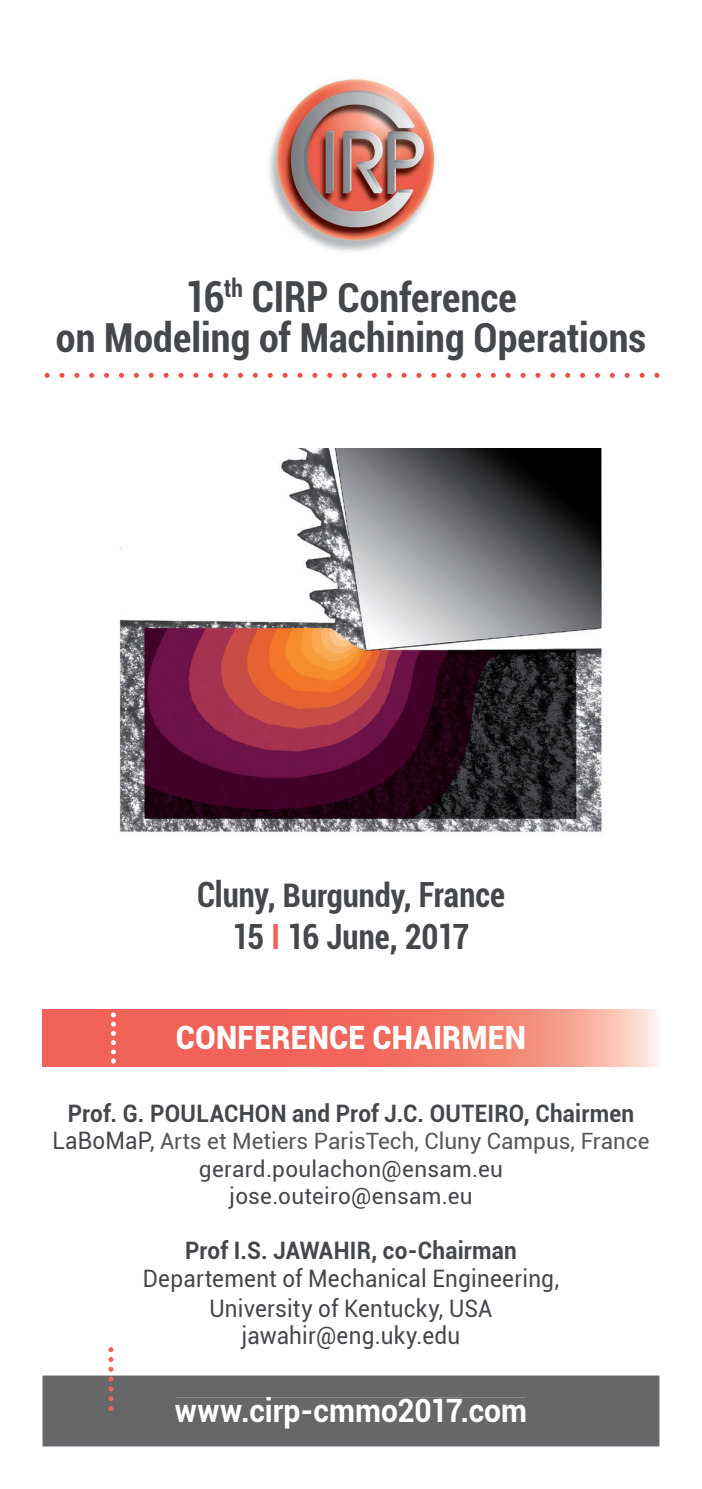
<style>
.page{position:relative;width:702px;height:1489px;background:#fff}
.page>*{position:absolute;margin:0;border:0;box-sizing:border-box;transform-origin:0 0}
.t1{font:700 condensed 40px/40px "Roboto";color:#44474b;text-align:center}
.t2{font:700 condensed 34.75px/42.5px "Roboto";letter-spacing:-.005em;color:#44474b;text-align:center;scale:.93 1}
.t3{font:700 32px "Roboto";color:#fff;scale:.93 1}
.t4{font:900 32px "Roboto";letter-spacing:.005em;color:#fff;scale:.93 1}
.t5{font:24px/30px "Roboto";letter-spacing:.01em;color:#44474b;text-align:center;scale:.93 1}
.t6{font:700 24px "Roboto";letter-spacing:.01em;color:#44474b;scale:.93 1}
.t7{font:22.5px/27.5px "Roboto";color:#44474b;text-align:center}
.s1{font-size:42.75px}
.s2{font-size:32.5px}
.s3{color:#f16258}
.s4{font-size:24px}
.s5{color:#57585a}
</style>
<div class="page">
<svg style="left:45px;top:373px;width:614px;height:5px"></svg>
<img style="left:119px;top:449px;width:484px;height:383px">
<svg style="left:43px;top:1009px;width:616px;height:57px;background:#f37a6e"></svg>
<svg style="left:111px;top:1009px;width:7px;height:58px"></svg>
<div style="left:43px;top:1375px;width:616px;height:71px;background:#67676a"></div>
<div style="left:175px;top:1397px;width:350px;height:31px;background:#67676a"></div>
<svg style="left:108px;top:1347px;width:5px;height:63px"></svg>
<img style="left:269px;top:78px;width:166px;height:174px">
<h1 class="t1" style="left:56px;top:276px;width:591px"><span class="s1">16</span><sup>th</sup> <span class="s1">CIRP</span> Conference<br>on Modeling of Machining Operations</h1>
<h2 class="t2" style="left:197px;top:871px;width:332px">Cluny, <span class="s2">Burgundy,</span> France<br>15 <span class="s3">I</span> 16 June, 2017</h2>
<h3 class="t4" style="left:176px;top:1015px;width:378px">CONFERENCE CHAIRMEN</h3>
<p class="t6" style="left:68px;top:1096px;width:610px">Prof. G. POULACHON and Prof J.C. OUTEIRO, Chairmen</p>
<p class="t7" style="left:52px;top:1126px;width:598px"><span class="s4">LaBoMaP,</span> <span class="s5">Arts et Metiers ParisTech, Cluny Campus, France </span>gerard.poulachon@ensam.eu<br>jose.outeiro@ensam.eu</p>
<p class="t6" style="left:185px;top:1233px;width:358px">Prof I.S. JAWAHIR, co-Chairman</p>
<p class="t5" style="left:143px;top:1262px;width:449px">Departement of Mechanical Engineering,<br>University of Kentucky, USA</p>
<p class="t5" style="left:241px;top:1319px;width:237px">jawahir@eng.uky.edu</p>
<h3 class="t3" style="left:175px;top:1388px;width:380px">www.cirp-cmmo2017.com</h3>
</div>
